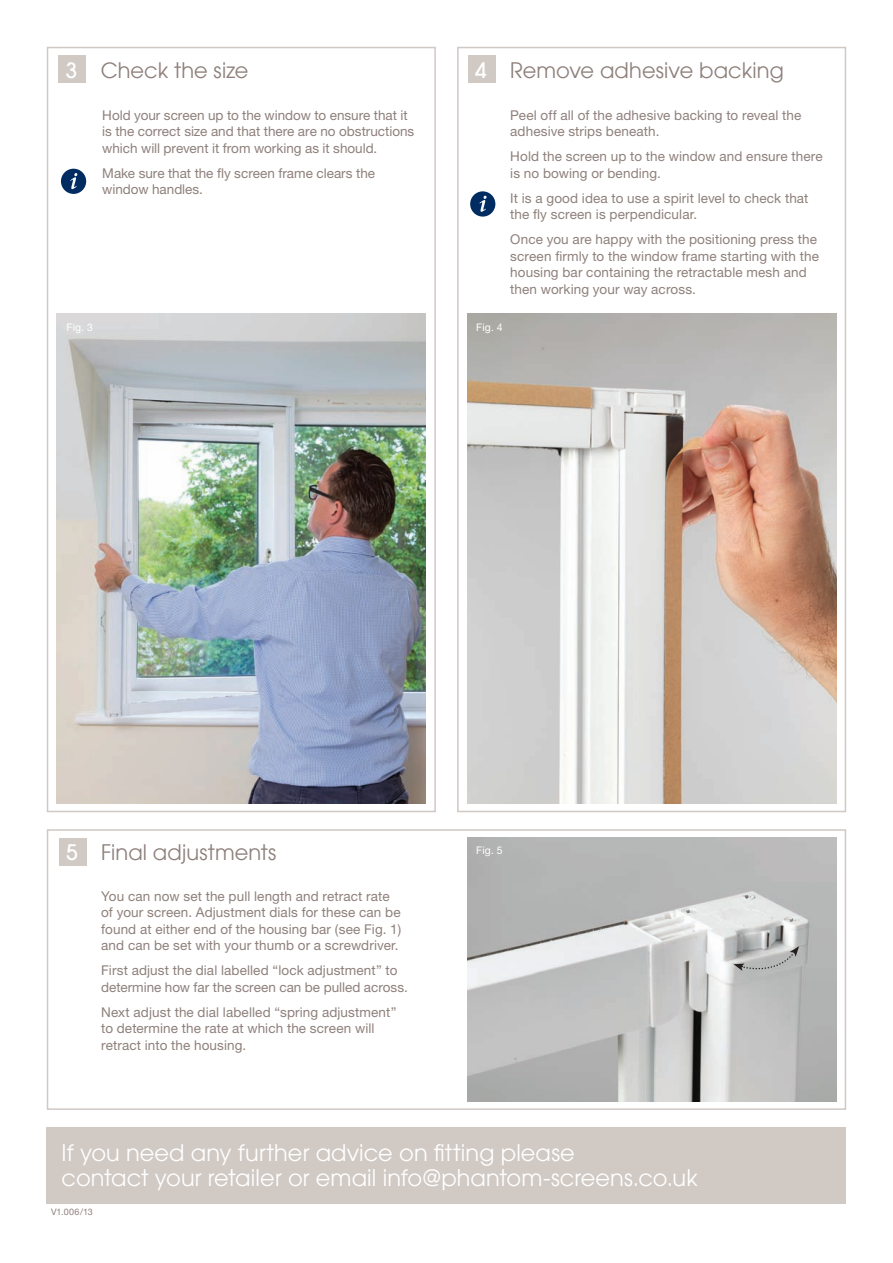
<style>
.page{position:relative;width:893px;height:1263px;background:#fff}
.page>*{position:absolute;margin:0;border:0;box-sizing:border-box;transform-origin:0 0}
._10_Intro_copy{font:22.5px "Avant Garde";letter-spacing:.005em;color:#fff}
._10_Intro_copy-2{font:21px "Avant Garde";letter-spacing:.005em;color:#8e807b}
._10_Intro_copy-3{font:500 21px "Avant Garde";color:#fff}
._10_Intro_copy-4{font:13.5px/16.5px "Helvetica Neue";letter-spacing:.005em;color:#8e807b}
._10_Intro_copy-5{font:10.5px "Helvetica Neue";letter-spacing:.015em;color:#fff}
._10_Intro_copy-6{font:9px "Helvetica Neue";letter-spacing:.02em;color:#8e807b}
</style>
<div class="page">
<div style="left:58px;top:55px;width:28px;height:28px;background:#d0c9c4"></div>
<div style="left:468px;top:55px;width:27px;height:28px;background:#d0c9c4"></div>
<div style="left:59px;top:838px;width:27px;height:27px;background:#d0c9c4"></div>
<div style="left:47px;top:829px;width:799px;height:281px;border:2px solid #d0c9c4"></div>
<div style="left:47px;top:47px;width:389px;height:765px;border:2px solid #d0c9c4"></div>
<div style="left:457px;top:47px;width:389px;height:765px;border:2px solid #d0c9c4"></div>
<img style="left:57px;top:314px;width:368px;height:490px">
<img style="left:468px;top:314px;width:368px;height:490px">
<img style="left:468px;top:838px;width:369px;height:263px">
<div style="left:470px;top:191px;width:25px;height:26px;background:#002c62;border-radius:50%"></div>
<svg style="left:479px;top:196px;width:7px;height:16px"></svg>
<div style="left:61px;top:169px;width:25px;height:25px;background:#002c62;border-radius:50%"></div>
<svg style="left:70px;top:173px;width:7px;height:16px"></svg>
<div style="left:47px;top:1127px;width:799px;height:76px;background:#d0c9c4"></div>
<svg style="left:733px;top:946px;width:66px;height:26px;background:#b0b1b1"></svg>
<p class="_10_Intro_copy-3" style="left:66px;top:57px;width:13px">3</p>
<p class="_10_Intro_copy-2" style="left:101px;top:58px;width:149px">Check the size</p>
<p class="_10_Intro_copy-3" style="left:475px;top:57px;width:13px">4</p>
<p class="_10_Intro_copy-2" style="left:510px;top:58px;width:275px">Remove adhesive backing</p>
<p class="_10_Intro_copy-4" style="left:102px;top:107px;width:314px">Hold your screen up to the window to ensure that it is the correct size and that there are no obstructions which will prevent it from working as it should.</p>
<p class="_10_Intro_copy-4" style="left:102px;top:165px;width:274px">Make sure that the fly screen frame clears the window handles.</p>
<p class="_10_Intro_copy-4" style="left:510px;top:107px;width:293px">Peel off all of the adhesive backing to reveal the adhesive strips beneath.</p>
<p class="_10_Intro_copy-4" style="left:510px;top:148px;width:314px">Hold the screen up to the window and ensure there is no bowing or bending.</p>
<p class="_10_Intro_copy-4" style="left:510px;top:190px;width:300px">It is a good idea to use a spirit level to check that the fly screen is perpendicular.</p>
<p class="_10_Intro_copy-4" style="left:510px;top:231px;width:310px">Once you are happy with the positioning press the screen firmly to the window frame starting with the housing bar containing the retractable mesh and then working your way across.</p>
<p class="_10_Intro_copy-5" style="left:67px;top:321px;width:28px">Fig. 3</p>
<p class="_10_Intro_copy-5" style="left:476px;top:321px;width:28px">Fig. 4</p>
<p class="_10_Intro_copy-3" style="left:66px;top:840px;width:13px">5</p>
<p class="_10_Intro_copy-2" style="left:101px;top:840px;width:177px">Final adjustments</p>
<p class="_10_Intro_copy-4" style="left:101px;top:887px;width:301px">You can now set the pull length and retract rate of your screen. Adjustment dials for these can be found at either end of the housing bar (see Fig. 1) and can be set with your thumb or a screwdriver.</p>
<p class="_10_Intro_copy-4" style="left:101px;top:962px;width:308px">First adjust the dial labelled “lock adjustment” to determine how far the screen can be pulled across.</p>
<p class="_10_Intro_copy-4" style="left:101px;top:1003px;width:297px">Next adjust the dial labelled “spring adjustment” to determine the rate at which the screen will retract into the housing.</p>
<p class="_10_Intro_copy-5" style="left:476px;top:844px;width:28px">Fig. 5</p>
<p class="_10_Intro_copy" style="left:62px;top:1139px;width:515px">If you need any further advice on fitting please</p>
<p class="_10_Intro_copy" style="left:62px;top:1165px;width:637px">contact your retailer or email info@phantom-screens.co.uk</p>
<p class="_10_Intro_copy-6" style="left:51px;top:1206px;width:43px">V1.006/13</p>
</div>
